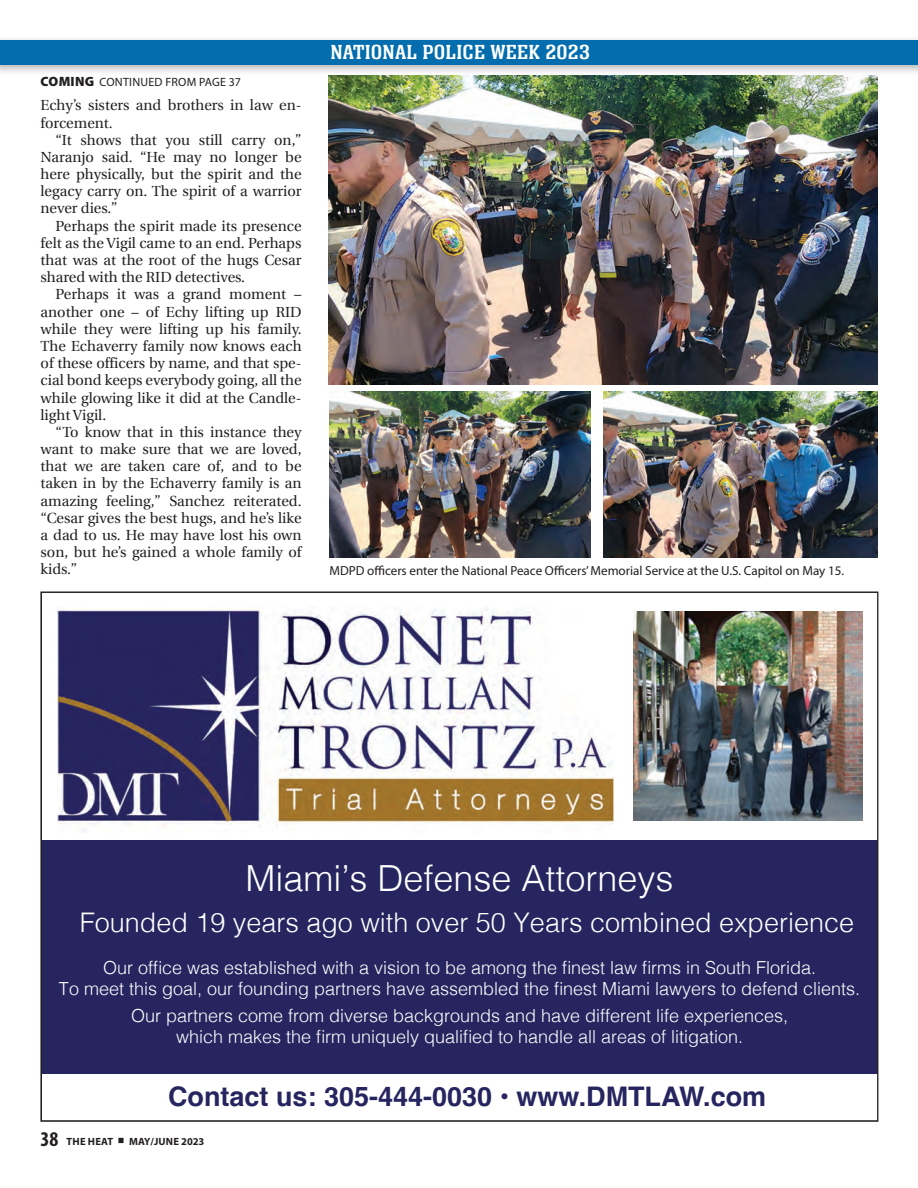
<style>
.page{position:relative;width:918px;height:1188px;background:#fff}
.page>*{position:absolute;margin:0;border:0;box-sizing:border-box;transform-origin:0 0}
.t1{font:300 36px "Helvetica";color:#fff}
.t2{font:300 27px "Helvetica";color:#fff}
.t3{font:700 27px "Helvetica";color:#262560}
.t4{font:21px "Neue Aachen Pro";letter-spacing:.01em;color:#fff}
.t5{font:300 18px/21px "Helvetica";color:#fff;text-align:center}
.t6{font:14.7px/17.2px "Utopia";color:#231f20;text-align:justify}
.t7{font:13.2px "Myriad Pro";letter-spacing:-.005em;color:#231f20}
.t8{font:12px "Myriad Pro";letter-spacing:.02em;color:#231f20}
.t9{font:700 10.5px "Myriad Pro";letter-spacing:.02em;color:#231f20}
.s1{font-weight:900;font-size:13.5px}
.s2{font-stretch:condensed;font-size:21px}
.s3{font-family:"Minion Pro";font-weight:400;font-size:18px}
</style>
<div class="page">
<div style="left:0;top:35px;width:918px;height:41px;background:#231f20;opacity:.35"></div>
<div style="left:0;top:40px;width:918px;height:25px;background:#036dad"></div>
<div style="left:41px;top:840px;width:837px;height:234px;background:#262560"></div>
<img style="left:57px;top:606px;width:557px;height:225px">
<img style="left:634px;top:612px;width:228px;height:209px">
<img style="left:330px;top:391px;width:261px;height:166px">
<img style="left:603px;top:391px;width:275px;height:166px">
<img style="left:329px;top:76px;width:549px;height:309px">
<p class="t8" style="left:41px;top:74px;width:202px"><span class="s1">COMING</span> CONTINUED FROM PAGE 37</p>
<p class="t6" style="left:41px;top:97px;width:262px">Echy’s sisters and brothers in law en&shy;forcement.</p>
<p class="t6" style="left:41px;top:131px;width:263px;text-indent:15px">“It shows that you still carry on,” Naranjo said. “He may no longer be here physically, but the spirit and the legacy carry on. The spirit of a warrior never dies.”</p>
<p class="t6" style="left:41px;top:217px;width:263px;text-indent:15px">Perhaps the spirit made its presence felt as the Vigil came to an end. Perhaps that was at the root of the hugs Cesar shared with the RID detectives.</p>
<p class="t6" style="left:41px;top:286px;width:263px;text-indent:15px">Perhaps it was a grand moment – another one – of Echy lifting up RID while they were lifting up his family.<br>The Echaverry family now knows each of these officers by name, and that spe&shy;cial bond keeps everybody going, all the while glowing like it did at the Candle&shy;light Vigil.</p>
<p class="t6" style="left:41px;top:424px;width:263px;text-indent:15px">“To know that in this instance they want to make sure that we are loved, that we are taken care of, and to be taken in by the Echaverry family is an amazing feeling,” Sanchez reiterated. “Cesar gives the best hugs, and he’s like a dad to us. He may have lost his own son, but he’s gained a whole family of kids.”</p>
<h3 class="t4" style="left:330px;top:40px;width:261px">NATIONAL POLICE WEEK 2023</h3>
<p class="t7" style="left:330px;top:562px;width:516px">MDPD officers enter the National Peace Officers’ Memorial Service at the U.S. Capitol on May 15.</p>
<h1 class="t1" style="left:245px;top:848px;width:430px">Miami’s Defense Attorneys</h1>
<h2 class="t2" style="left:80px;top:899px;width:776px">Founded 19 years ago with over 50 Years combined experience</h2>
<p class="t5" style="left:59px;top:956px;width:803px">Our office was established with a vision to be among the finest law firms in South Florida.<br>To meet this goal, our founding partners have assembled the finest Miami lawyers to defend clients.</p>
<p class="t5" style="left:131px;top:1004px;width:659px">Our partners come from diverse backgrounds and have different life experiences, which makes the firm uniquely qualified to handle all areas of litigation.</p>
<h2 class="t3" style="left:168px;top:1080px;width:600px">Contact us: 305-444-0030 • www.DMTLAW.com</h2>
<p class="t9" style="left:41px;top:1135px;width:165px"><span class="s2">38</span> THE HEAT <span class="s3">■</span> MAY/JUNE 2023</p>
</div>
